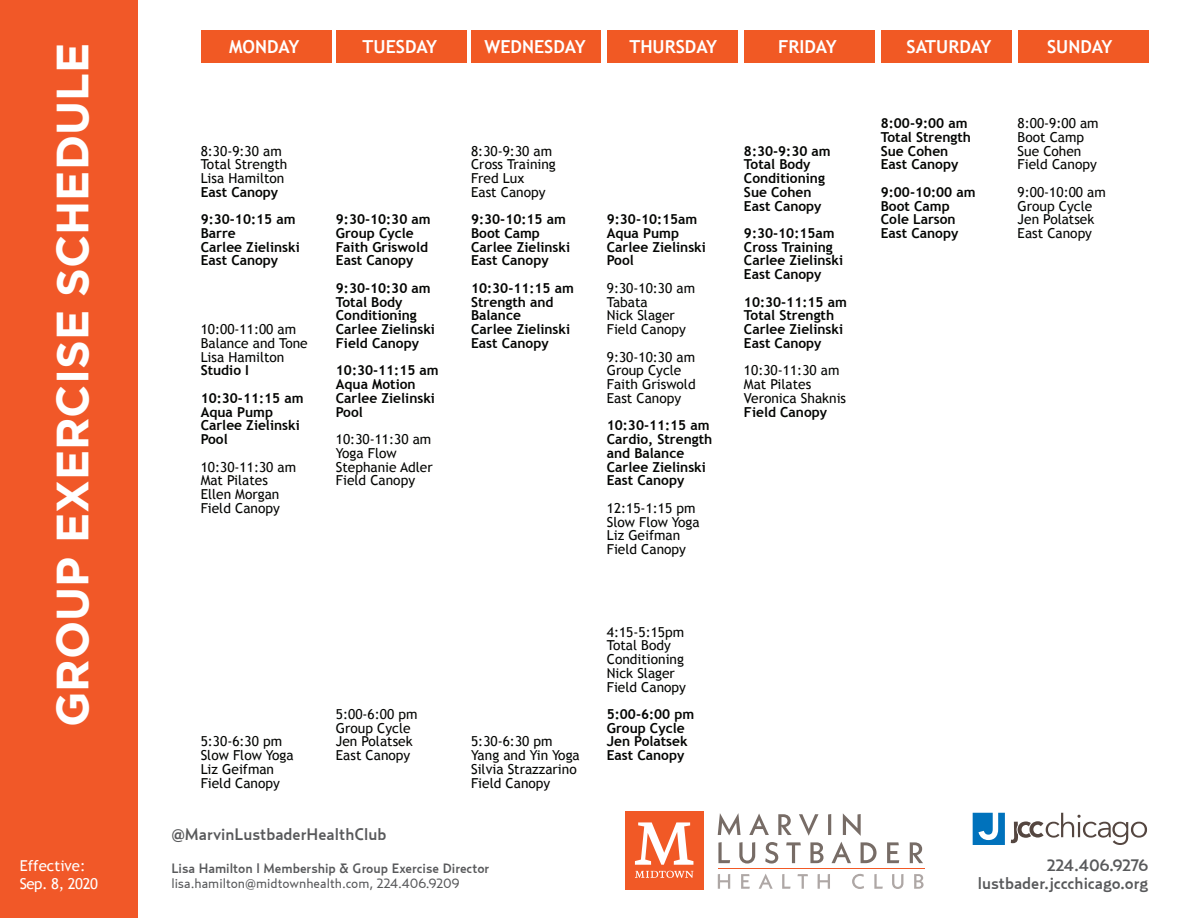
<style>
.page{position:relative;width:1188px;height:918px;background:#fff}
.page>*{position:absolute;margin:0;border:0;box-sizing:border-box;transform-origin:0 0}
.t1{font:700 45px "Gotham";color:#fff}
.t2{font:700 17.85px "Trebuchet MS";color:#fff}
.t3{font:500 16.5px/18px "Relay";color:#58595b;text-align:right}
.t4{font:15px/18px "Trebuchet MS";color:#fff}
.t5{font:700 13.8px/13.8px "Trebuchet MS";color:#040503}
.t6{font:13.8px/13.8px "Trebuchet MS";color:#040503}
.t7{font:500 13.5px "Relay";color:#58595b}
.t8{font:13.5px "Relay";color:#58595b}
</style>
<div class="page">
<div style="left:201px;top:30px;width:130px;height:33px;background:#f15924"></div>
<div style="left:336px;top:30px;width:131px;height:33px;background:#f15924"></div>
<div style="left:471px;top:30px;width:129px;height:33px;background:#f15924"></div>
<div style="left:607px;top:30px;width:131px;height:33px;background:#f15924"></div>
<div style="left:744px;top:30px;width:131px;height:33px;background:#f15924"></div>
<div style="left:0;top:0;width:137px;height:917px;background:#f15828"></div>
<svg style="left:973px;top:813px;width:32px;height:32px"></svg>
<svg style="left:1011px;top:813px;width:136px;height:32px"></svg>
<div style="left:625px;top:811px;width:78px;height:78px;background:#f15926"></div>
<svg style="left:635px;top:822px;width:58px;height:43px"></svg>
<svg style="left:635px;top:871px;width:58px;height:7px"></svg>
<svg style="left:718px;top:813px;width:23px;height:22px"></svg>
<svg style="left:749px;top:814px;width:20px;height:21px"></svg>
<svg style="left:778px;top:814px;width:14px;height:21px"></svg>
<svg style="left:799px;top:814px;width:20px;height:22px"></svg>
<svg style="left:828px;top:814px;width:3px;height:21px"></svg>
<svg style="left:843px;top:813px;width:18px;height:23px"></svg>
<svg style="left:718px;top:842px;width:12px;height:21px"></svg>
<svg style="left:739px;top:842px;width:16px;height:22px"></svg>
<svg style="left:765px;top:842px;width:13px;height:22px"></svg>
<svg style="left:786px;top:842px;width:15px;height:21px"></svg>
<svg style="left:810px;top:842px;width:14px;height:21px"></svg>
<svg style="left:832px;top:842px;width:19px;height:21px"></svg>
<svg style="left:861px;top:842px;width:16px;height:21px"></svg>
<svg style="left:887px;top:842px;width:12px;height:21px"></svg>
<svg style="left:910px;top:842px;width:13px;height:21px"></svg>
<svg style="left:718px;top:874px;width:12px;height:15px"></svg>
<svg style="left:741px;top:874px;width:9px;height:15px"></svg>
<svg style="left:759px;top:874px;width:14px;height:15px"></svg>
<svg style="left:782px;top:874px;width:9px;height:15px"></svg>
<svg style="left:797px;top:874px;width:11px;height:15px"></svg>
<svg style="left:818px;top:874px;width:12px;height:15px"></svg>
<svg style="left:852px;top:874px;width:12px;height:15px"></svg>
<svg style="left:874px;top:874px;width:9px;height:15px"></svg>
<svg style="left:892px;top:874px;width:11px;height:15px"></svg>
<svg style="left:914px;top:874px;width:10px;height:15px"></svg>
<hr style="left:718px;top:868px;width:206px;height:1px;background:#f15926">
<div style="left:881px;top:30px;width:131px;height:33px;background:#f15924"></div>
<div style="left:1018px;top:30px;width:130px;height:33px;background:#f15924"></div>
<h1 class="t1" style="left:47px;top:727px;width:685px;rotate:-90deg">GROUP EXERCISE SCHEDULE</h1>
<p class="t2" style="left:229px;top:36px;width:72px">MONDAY</p>
<p class="t2" style="left:363px;top:36px;width:76px">TUESDAY</p>
<p class="t2" style="left:485px;top:36px;width:103px">WEDNESDAY</p>
<p class="t2" style="left:629px;top:36px;width:89px">THURSDAY</p>
<p class="t2" style="left:778px;top:36px;width:60px">FRIDAY</p>
<p class="t6" style="left:201px;top:144px;width:88px">8:30-9:30 am<br>Total Strength<br>Lisa Hamilton</p>
<p class="t5" style="left:201px;top:178px;width:96px;line-height:27.5px">East Canopy<br>9:30-10:15 am</p>
<p class="t5" style="left:201px;top:226px;width:101px">Barre<br>Carlee Zielinski<br>East Canopy</p>
<p class="t6" style="left:201px;top:323px;width:109px">10:00-11:00 am<br>Balance and Tone<br>Lisa Hamilton</p>
<p class="t5" style="left:201px;top:357px;width:104px;line-height:27.5px">Studio I<br>10:30-11:15 am</p>
<p class="t5" style="left:201px;top:405px;width:101px">Aqua Pump<br>Carlee Zielinski<br>Pool</p>
<p class="t6" style="left:201px;top:460px;width:97px">10:30-11:30 am<br>Mat Pilates<br>Ellen Morgan<br>Field Canopy</p>
<p class="t5" style="left:336px;top:212px;width:96px">9:30-10:30 am<br>Group Cycle<br>Faith Griswold<br>East Canopy</p>
<p class="t5" style="left:336px;top:281px;width:101px">9:30-10:30 am<br>Total Body<br>Conditioning<br>Carlee Zielinski<br>Field Canopy</p>
<p class="t5" style="left:336px;top:364px;width:104px">10:30-11:15 am<br>Aqua Motion<br>Carlee Zielinski<br>Pool</p>
<p class="t6" style="left:336px;top:433px;width:98px">10:30-11:30 am<br>Yoga Flow<br>Stephanie Adler<br>Field Canopy</p>
<p class="t6" style="left:201px;top:735px;width:94px">5:30-6:30 pm<br>Slow Flow Yoga<br>Liz Geifman<br>Field Canopy</p>
<p class="t6" style="left:336px;top:707px;width:83px">5:00-6:00 pm<br>Group Cycle<br>Jen Polatsek<br>East Canopy</p>
<p class="t6" style="left:471px;top:144px;width:86px">8:30-9:30 am<br>Cross Training<br>Fred Lux<br>East Canopy</p>
<p class="t5" style="left:471px;top:212px;width:101px">9:30-10:15 am<br>Boot Camp<br>Carlee Zielinski<br>East Canopy</p>
<p class="t5" style="left:471px;top:281px;width:104px">10:30-11:15 am<br>Strength and<br>Balance<br>Carlee Zielinski<br>East Canopy</p>
<p class="t5" style="left:607px;top:212px;width:101px">9:30-10:15am<br>Aqua Pump<br>Carlee Zielinski<br>Pool</p>
<p class="t6" style="left:607px;top:281px;width:90px">9:30-10:30 am<br>Tabata<br>Nick Slager<br>Field Canopy</p>
<p class="t6" style="left:607px;top:350px;width:90px">9:30-10:30 am<br>Group Cycle<br>Faith Griswold<br>East Canopy</p>
<p class="t5" style="left:607px;top:419px;width:107px">10:30-11:15 am<br>Cardio, Strength and Balance<br>Carlee Zielinski<br>East Canopy</p>
<p class="t6" style="left:607px;top:501px;width:94px">12:15-1:15 pm<br>Slow Flow Yoga<br>Liz Geifman<br>Field Canopy</p>
<p class="t6" style="left:471px;top:735px;width:110px">5:30-6:30 pm<br>Yang and Yin Yoga<br>Silvia Strazzarino<br>Field Canopy</p>
<p class="t6" style="left:607px;top:625px;width:81px">4:15-5:15pm<br>Total Body<br>Conditioning<br>Nick Slager<br>Field Canopy</p>
<p class="t5" style="left:607px;top:707px;width:89px">5:00-6:00 pm<br>Group Cycle<br>Jen Polatsek<br>East Canopy</p>
<p class="t5" style="left:744px;top:144px;width:88px">8:30-9:30 am<br>Total Body<br>Conditioning<br>Sue Cohen<br>East Canopy</p>
<p class="t5" style="left:744px;top:226px;width:101px">9:30-10:15am<br>Cross Training<br>Carlee Zielinski<br>East Canopy</p>
<p class="t5" style="left:744px;top:295px;width:104px">10:30-11:15 am<br>Total Strength<br>Carlee Zielinski<br>East Canopy</p>
<p class="t6" style="left:744px;top:364px;width:104px">10:30-11:30 am<br>Mat Pilates<br>Veronica Shaknis</p>
<p class="t5" style="left:744px;top:405px;width:85px">Field Canopy</p>
<p class="t2" style="left:907px;top:36px;width:87px">SATURDAY</p>
<p class="t2" style="left:1047px;top:36px;width:67px">SUNDAY</p>
<p class="t5" style="left:881px;top:116px;width:92px">8:00-9:00 am<br>Total Strength<br>Sue Cohen<br>East Canopy</p>
<p class="t5" style="left:881px;top:185px;width:96px">9:00-10:00 am<br>Boot Camp<br>Cole Larson<br>East Canopy</p>
<p class="t6" style="left:1018px;top:116px;width:83px">8:00-9:00 am<br>Boot Camp<br>Sue Cohen<br>Field Canopy</p>
<p class="t6" style="left:1018px;top:185px;width:90px">9:00-10:00 am<br>Group Cycle<br>Jen Polatsek<br>East Canopy</p>
<p class="t3" style="left:171px;top:825px;width:217px">@MarvinLustbaderHealthClub</p>
<p class="t7" style="left:171px;top:860px;width:320px">Lisa Hamilton l Membership &amp; Group Exercise Director</p>
<p class="t8" style="left:171px;top:875px;width:290px">lisa.hamilton@midtownhealth.com, 224.406.9209</p>
<p class="t4" style="left:20px;top:857px;width:80px">Effective:<br>Sep. 8, 2020</p>
<p class="t3" style="left:978px;top:856px;width:172px">224.406.9276 lustbader.jccchicago.org</p>
</div>
